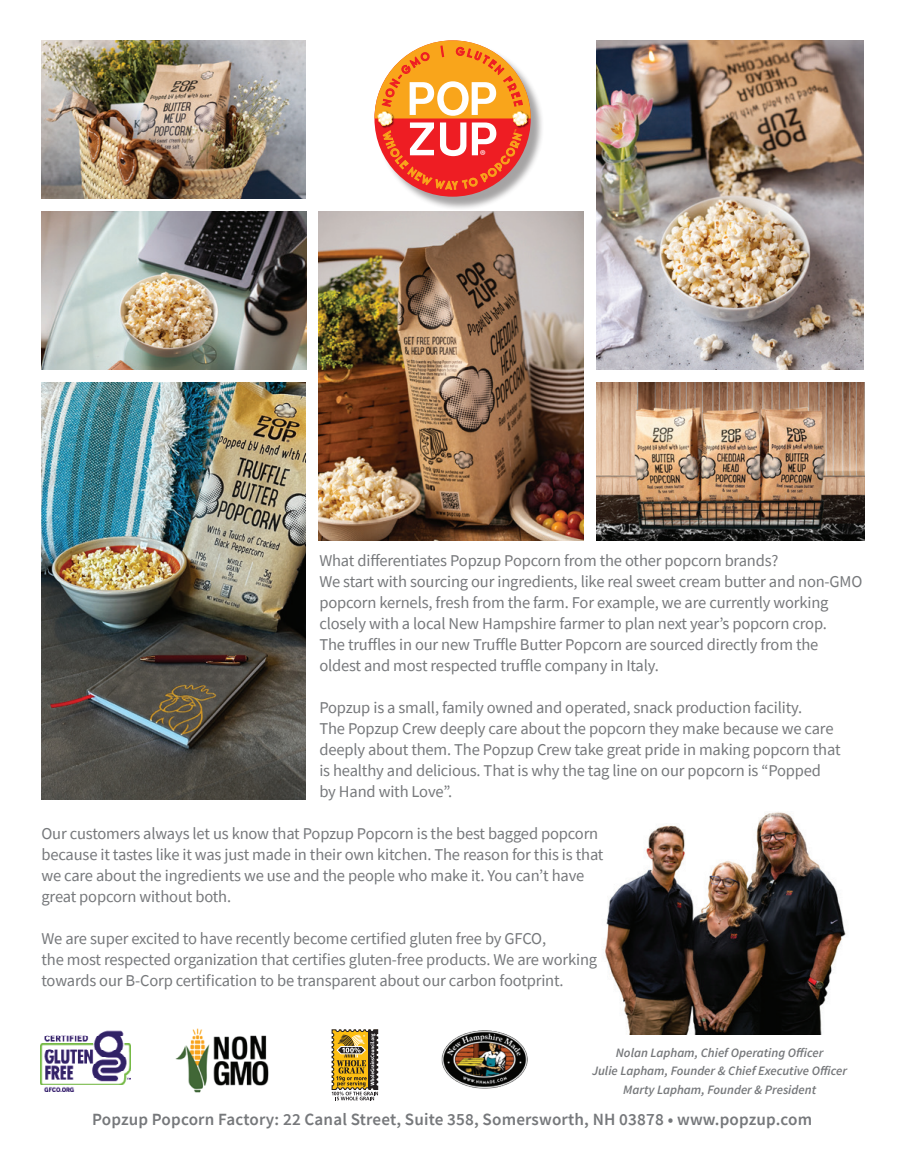
<style>
.page{position:relative;width:905px;height:1175px;background:#fff}
.page>*{position:absolute;margin:0;border:0;box-sizing:border-box;transform-origin:0 0}
.t1{font:600 17.1px "Source Sans Pro";letter-spacing:.01em;color:#76787b}
.t2{font:16.5px/21px "Source Sans Pro";letter-spacing:-.01em;color:#76787b}
.t3{font:14.4px "Myriad Pro";color:#fff}
.t4{font:italic 600 12.9px/18.6px "Source Sans Pro";color:#76787b;text-align:center}
</style>
<div class="page">
<img style="left:319px;top:212px;width:264px;height:328px">
<img style="left:597px;top:41px;width:266px;height:329px">
<img style="left:41px;top:41px;width:265px;height:158px">
<img style="left:41px;top:383px;width:265px;height:416px">
<img style="left:41px;top:212px;width:265px;height:158px">
<div style="left:376px;top:42px;width:168px;height:168px;background:#231f20;opacity:.41"></div>
<img style="left:605px;top:812px;width:241px;height:222px">
<img style="left:40px;top:1030px;width:90px;height:61px">
<img style="left:176px;top:1028px;width:93px;height:65px">
<svg style="left:331px;top:1029px;width:47px;height:71px;background:#ab904d"></svg>
<img style="left:441px;top:1030px;width:87px;height:59px">
<img style="left:597px;top:383px;width:267px;height:157px">
<svg style="left:374px;top:40px;width:157px;height:154px"></svg>
<p class="t3" style="left:480px;top:146px;width:8px">®</p>
<p class="t2" style="left:319px;top:550px;width:544px">What differentiates Popzup Popcorn from the other popcorn brands?<br>We start with sourcing our ingredients, like real sweet cream butter and non-GMO popcorn kernels, fresh from the farm. For example, we are currently working closely with a local New Hampshire farmer to plan next year’s popcorn crop.<br>The truffles in our new Truffle Butter Popcorn are sourced directly from the oldest and most respected truffle company in Italy.</p>
<p class="t2" style="left:319px;top:697px;width:523px">Popzup is a small, family owned and operated, snack production facility.<br>The Popzup Crew deeply care about the popcorn they make because we care deeply about them. The Popzup Crew take great pride in making popcorn that is healthy and delicious. That is why the tag line on our popcorn is “Popped by Hand with Love”.</p>
<p class="t2" style="left:41px;top:823px;width:563px">Our customers always let us know that Popzup Popcorn is the best bagged popcorn because it tastes like it was just made in their own kitchen. The reason for this is that we care about the ingredients we use and the people who make it. You can’t have great popcorn without both.</p>
<p class="t2" style="left:41px;top:928px;width:557px">We are super excited to have recently become certified gluten free by GFCO,<br>the most respected organization that certifies gluten-free products. We are working towards our B-Corp certification to be transparent about our carbon footprint.</p>
<p class="t4" style="left:592px;top:1042px;width:257px">Nolan Lapham, Chief Operating Officer<br>Julie Lapham, Founder &amp; Chief Executive Officer<br>Marty Lapham, Founder &amp; President</p>
<p class="t1" style="left:92px;top:1108px;width:721px">Popzup Popcorn Factory: 22 Canal Street, Suite 358, Somersworth, NH 03878 • www.popzup.com</p>
</div>
